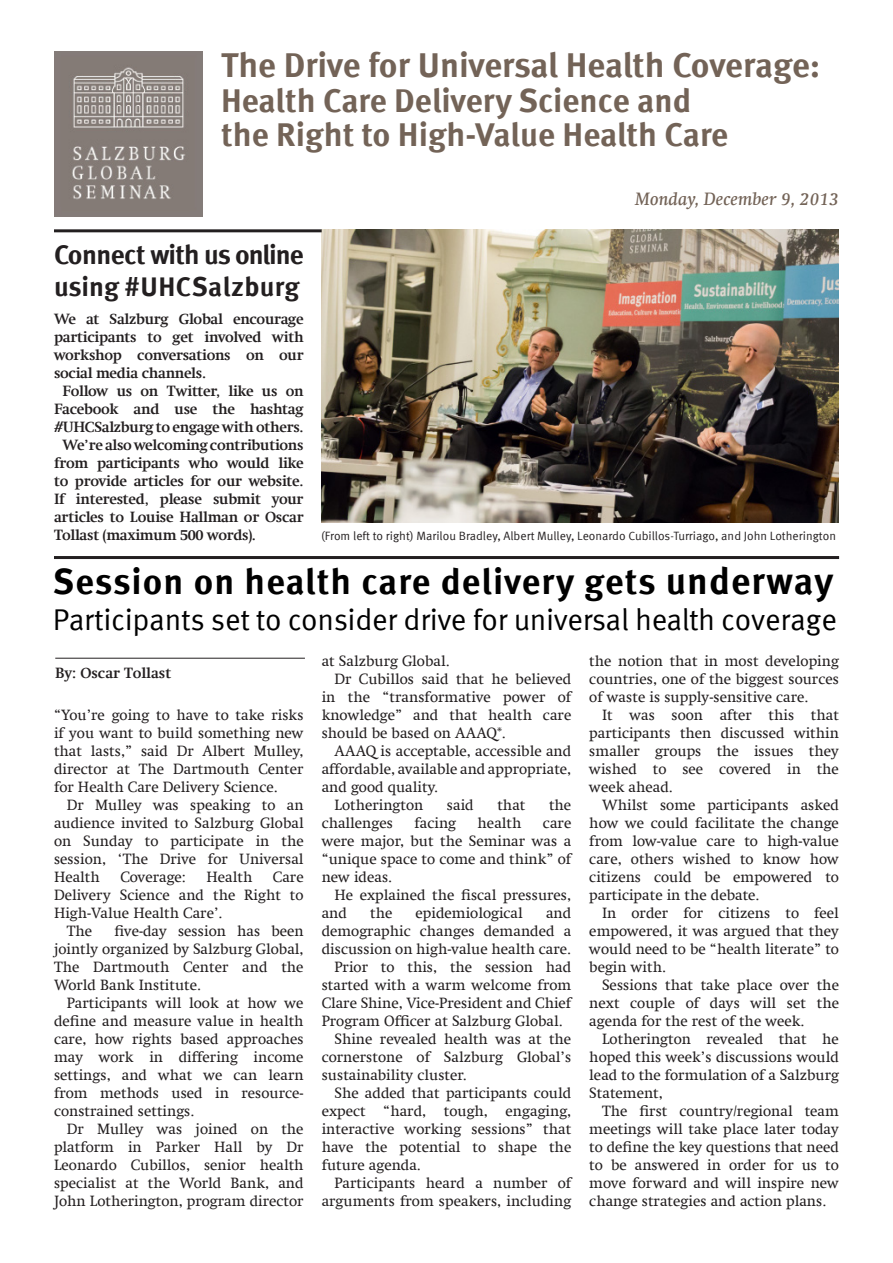
<style>
.page{position:relative;width:893px;height:1263px;background:#fff}
.page>*{position:absolute;margin:0;border:0;box-sizing:border-box;transform-origin:0 0}
.Main_headline{font:700 36px "Meta Offc";letter-spacing:.03em;color:#000}
.t1{font:700 34.5px "Meta Offc";letter-spacing:-.01em;color:#736357}
.t2{font:700 33px "Meta Offc";color:#736357}
.Main_subheader{font:30px "Meta Offc Norm";letter-spacing:-.01em;color:#000}
.Minor_headline{font:700 27px/32.4px "Meta Offc";letter-spacing:-.02em;color:#231f20}
.t3{font:italic 500 18px "Swift Com";color:#736357}
.Body_text{font:15px/18px "Swift Com";color:#231f20;text-align:justify}
.First_para{font:700 15px/18px "Swift Com";letter-spacing:-.02em;color:#231f20;text-align:justify}
.Byline{font:700 15px "Swift Com";color:#231f20}
.Picture_caption{font:12px "Meta Offc Norm";color:#231f20}
.s1{font-size:37.5px}
</style>
<div class="page">
<img style="left:322px;top:230px;width:517px;height:292px">
<hr style="left:54px;top:229px;width:268px;height:3px;background:#231f20">
<hr style="left:54px;top:556px;width:785px;height:3px;background:#231f20">
<hr style="left:55px;top:658px;width:250px;height:1px;background:#231f20">
<img style="left:54px;top:52px;width:148px;height:164px">
<p class="t1" style="left:221px;top:45px;width:601px">The Drive for Universal Health Coverage:</p>
<p class="t2" style="left:221px;top:81px;width:471px">Health Care Delivery Science and</p>
<p class="t2" style="left:221px;top:115px;width:509px">the Right to High-Value Health Care</p>
<p class="t3" style="left:635px;top:188px;width:205px">Monday, December 9, 2013</p>
<p class="Minor_headline" style="left:54px;top:239px;width:251px">Connect with us online using #UHCSalzburg</p>
<p class="First_para" style="left:54px;top:310px;width:251px">We at Salzburg Global encourage participants to get involved with workshop conversations on our social media channels.</p>
<p class="First_para" style="left:54px;top:382px;width:251px;text-align:center">Follow us on Twitter, like us on<br>Facebook and use the hashtag #UHCSalzburg to engage with others.</p>
<p class="First_para" style="left:54px;top:436px;width:251px;text-indent:9px">We’re also welcoming contributions from participants who would like to provide articles for our website.<br>If interested, please submit your articles to Louise Hallman or Oscar Tollast (maximum 500 words).</p>
<p class="Picture_caption" style="left:321px;top:529px;width:516px">(From left to right) Marilou Bradley, Albert Mulley, Leonardo Cubillos-Turriago, and John Lotherington</p>
<p class="Main_headline" style="left:53px;top:560px;width:782px">Session on health care delivery gets <span class="s1">underway</span></p>
<p class="Main_subheader" style="left:53px;top:602px;width:786px">Participants set to consider drive for universal health coverage</p>
<p class="Byline" style="left:55px;top:664px;width:118px">By: Oscar Tollast</p>
<p class="Body_text" style="left:54px;top:706px;width:251px">“You’re going to have to take risks if you want to build something new that lasts,” said Dr Albert Mulley, director at The Dartmouth Center for Health Care Delivery Science.</p>
<p class="Body_text" style="left:54px;top:796px;width:251px;text-indent:13px">Dr Mulley was speaking to an audience invited to Salzburg Global on Sunday to participate in the session, ‘The Drive for Universal Health</p>
<p class="Body_text" style="left:120px;top:868px;width:67px">Coverage:</p>
<p class="Body_text" style="left:207px;top:868px;width:47px">Health</p>
<p class="Body_text" style="left:54px;top:868px;width:251px;text-indent:219px">Care Delivery Science and the Right to High-Value Health Care’.</p>
<p class="Body_text" style="left:67px;top:922px;width:27px">The</p>
<p class="Body_text" style="left:54px;top:922px;width:251px;text-indent:60px">five-day session has been jointly organized by Salzburg Global, The Dartmouth Center and the World Bank Institute.</p>
<p class="Body_text" style="left:54px;top:994px;width:251px;text-indent:13px">Participants will look at how we define and measure value in health care, how rights based approaches may work in differing income settings, and what we can learn from methods used in resource&shy;constrained settings.</p>
<p class="Body_text" style="left:54px;top:1120px;width:251px;text-indent:13px">Dr Mulley was joined on the platform in Parker Hall by Dr Leonardo Cubillos, senior health specialist at the World Bank, and John Lotherington, program director</p>
<p class="Body_text" style="left:322px;top:652px;width:130px">at Salzburg Global.</p>
<p class="Body_text" style="left:322px;top:670px;width:251px;text-indent:13px">Dr Cubillos said that he believed in the “transformative power of knowledge” and that health care should be based on AAAQ*.</p>
<p class="Body_text" style="left:322px;top:742px;width:251px;text-indent:13px">AAAQ is acceptable, accessible and affordable, available and appropriate, and good quality.</p>
<p class="Body_text" style="left:334px;top:796px;width:90px">Lotherington</p>
<p class="Body_text" style="left:447px;top:796px;width:28px">said</p>
<p class="Body_text" style="left:497px;top:796px;width:30px">that</p>
<p class="Body_text" style="left:549px;top:796px;width:24px">the</p>
<p class="Body_text" style="left:322px;top:814px;width:73px">challenges</p>
<p class="Body_text" style="left:414px;top:814px;width:43px">facing</p>
<p class="Body_text" style="left:478px;top:814px;width:45px">health</p>
<p class="Body_text" style="left:322px;top:814px;width:251px;text-indent:221px">care were major, but the Seminar was a “unique space to come and think” of new ideas.</p>
<p class="Body_text" style="left:322px;top:886px;width:251px;text-indent:13px">He explained the fiscal pressures, and</p>
<p class="Body_text" style="left:322px;top:904px;width:251px;text-indent:224px">and demographic changes demanded a discussion on high-value health care.</p>
<p class="Body_text" style="left:322px;top:958px;width:251px;text-indent:13px">Prior to this, the session had started with a warm welcome from Clare Shine, Vice-President and Chief Program Officer at Salzburg Global.</p>
<p class="Body_text" style="left:322px;top:1030px;width:251px;text-indent:13px">Shine revealed health was at the cornerstone of Salzburg Global’s sustainability cluster.</p>
<p class="Body_text" style="left:322px;top:1084px;width:251px;text-indent:13px">She added that participants could expect “hard, tough, engaging, interactive working sessions” that have the potential to shape the future agenda.</p>
<p class="Body_text" style="left:322px;top:1174px;width:251px;text-align:right">Participants heard a number of arguments from speakers, including</p>
<p class="Body_text" style="left:370px;top:904px;width:24px">the</p>
<p class="Body_text" style="left:416px;top:904px;width:109px">epidemiological</p>
<p class="Body_text" style="left:589px;top:652px;width:251px">the notion that in most developing countries, one of the biggest sources of waste is supply-sensitive care.</p>
<p class="Body_text" style="left:589px;top:706px;width:251px;text-indent:13px">It was soon after this that participants then discussed within smaller groups the issues they wished to see covered in the week ahead.</p>
<p class="Body_text" style="left:589px;top:796px;width:251px;text-indent:13px">Whilst some participants asked how we could facilitate the change from low-value care to high-value care, others wished to know how citizens could be empowered to participate in the debate.</p>
<p class="Body_text" style="left:589px;top:904px;width:251px;text-indent:13px">In order for citizens to feel empowered, it was argued that they would need to be “health literate” to begin with.</p>
<p class="Body_text" style="left:589px;top:976px;width:251px;text-indent:13px">Sessions that take place over the next couple of days will set the agenda for the rest of the week.</p>
<p class="Body_text" style="left:589px;top:1030px;width:251px;text-indent:13px">Lotherington revealed that he hoped this week’s discussions would lead to the formulation of a Salzburg Statement,</p>
<p class="Body_text" style="left:589px;top:1102px;width:251px;text-indent:13px">The first country/regional team meetings will take place later today to define the key questions that need to be answered in order for us to move forward and will inspire new change strategies and action plans.</p>
</div>
